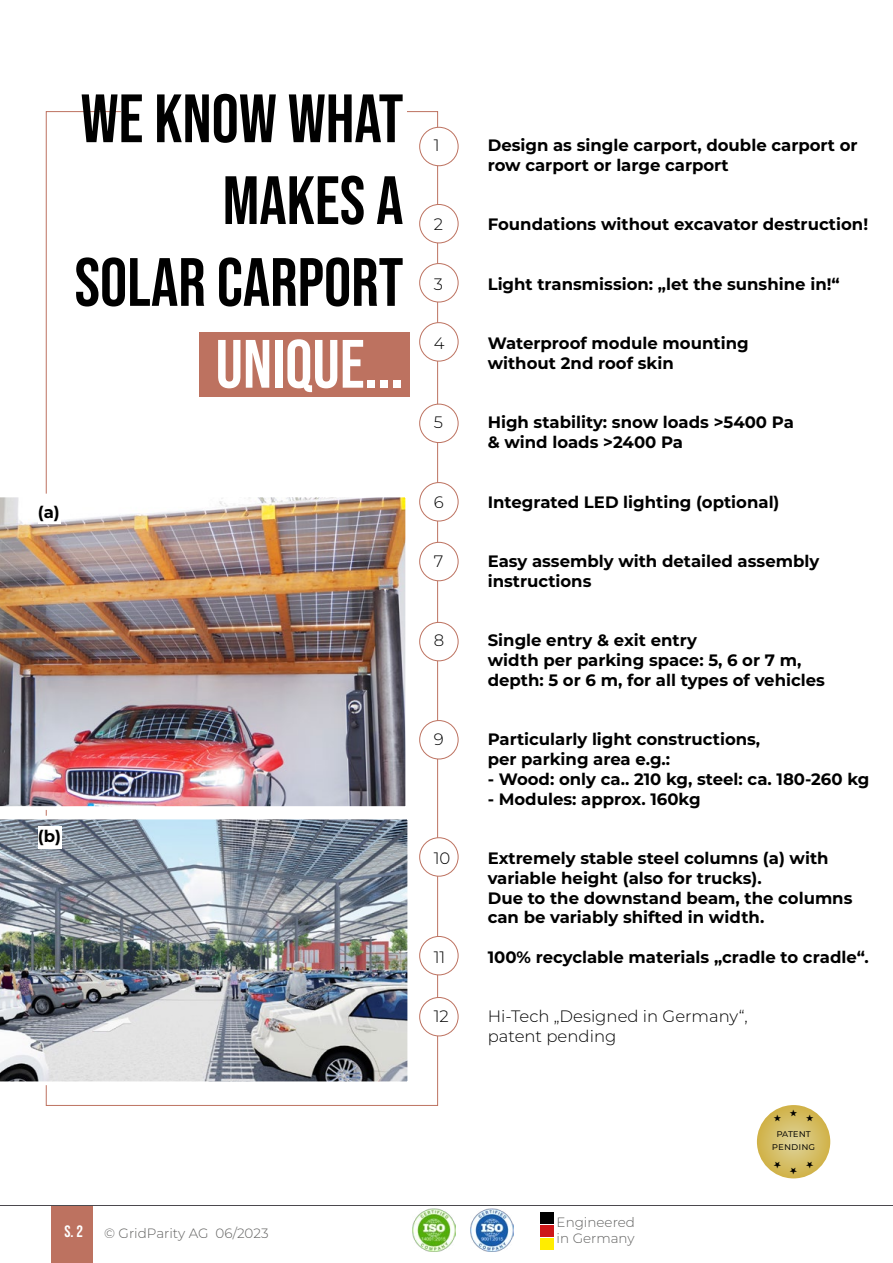
<style>
.page{position:relative;width:893px;height:1263px;background:#fff}
.page>*{position:absolute;margin:0;border:0;box-sizing:border-box;transform-origin:0 0}
.t1{font:68.25px/81.9px "Bebas Neue";color:#000;text-align:right}
.t2{font:68.25px "Bebas Neue";color:#fff}
.t3{font:700 16.5px/19.8px "Montserrat";color:#000}
.t4{font:300 16.5px/19.8px "Montserrat";color:#000}
.t5{font:16.5px "Bebas Neue";color:#fff}
.t6{font:300 13.5px/16.2px "Montserrat";color:#616160}
.t7{font:10.2px/12.3px "Montserrat";color:#000;text-align:center}
.t8{font:7.95px "Adobe Heiti Std";color:#000}
</style>
<div class="page">
<div style="left:52px;top:1206px;width:41px;height:57px;background:#bd7260"></div>
<hr style="left:0;top:1205px;width:893px;height:1px;background:#4b494e">
<div style="left:540px;top:1212px;width:13px;height:12px;background:#000"></div>
<div style="left:540px;top:1225px;width:13px;height:12px;background:#cd1719"></div>
<div style="left:540px;top:1238px;width:13px;height:11px;background:#ffed00"></div>
<img style="left:471px;top:1209px;width:43px;height:43px">
<img style="left:412px;top:1209px;width:43px;height:43px">
<div style="left:419px;top:127px;width:39px;height:39px;border:1px solid #bd7260;border-radius:50%"></div>
<div style="left:419px;top:204px;width:39px;height:39px;border:1px solid #bd7260;border-radius:50%"></div>
<div style="left:419px;top:263px;width:39px;height:39px;border:1px solid #bd7260;border-radius:50%"></div>
<div style="left:419px;top:322px;width:39px;height:39px;border:1px solid #bd7260;border-radius:50%"></div>
<div style="left:419px;top:404px;width:39px;height:39px;border:1px solid #bd7260;border-radius:50%"></div>
<div style="left:419px;top:482px;width:39px;height:39px;border:1px solid #bd7260;border-radius:50%"></div>
<div style="left:419px;top:542px;width:39px;height:39px;border:1px solid #bd7260;border-radius:50%"></div>
<div style="left:419px;top:622px;width:39px;height:39px;border:1px solid #bd7260;border-radius:50%"></div>
<div style="left:419px;top:720px;width:39px;height:39px;border:1px solid #bd7260;border-radius:50%"></div>
<div style="left:419px;top:837px;width:39px;height:39px;border:1px solid #bd7260;border-radius:50%"></div>
<div style="left:419px;top:936px;width:39px;height:39px;border:1px solid #bd7260;border-radius:50%"></div>
<div style="left:199px;top:332px;width:210px;height:64px;background:#bd7260"></div>
<svg style="left:757px;top:1105px;width:73px;height:73px"></svg>
<img style="left:0;top:497px;width:406px;height:310px">
<img style="left:0;top:819px;width:408px;height:263px">
<div style="left:38px;top:502px;width:22px;height:22px;background:#fff"></div>
<div style="left:38px;top:826px;width:24px;height:22px;background:#fff"></div>
<div style="left:419px;top:997px;width:39px;height:39px;border:1px solid #bd7260;border-radius:50%"></div>
<h1 class="t1" style="left:75px;top:77px;width:330px">WE KNOW WHAT<br>MAKES A<br>SOLAR CARPORT</h1>
<h1 class="t2" style="left:216px;top:325px;width:189px">UNIQUE...</h1>
<p class="t3" style="left:38px;top:501px;width:23px">(a)</p>
<p class="t3" style="left:38px;top:826px;width:25px">(b)</p>
<p class="t4" style="left:434px;top:135px;width:7px">1</p>
<p class="t3" style="left:488px;top:135px;width:371px">Design as single carport, double carport or row carport or large carport</p>
<p class="t4" style="left:434px;top:214px;width:11px">2</p>
<p class="t3" style="left:488px;top:214px;width:382px">Foundations without excavator destruction!</p>
<p class="t4" style="left:434px;top:273px;width:11px">3</p>
<p class="t3" style="left:488px;top:273px;width:354px">Light transmission: „let the sunshine in!“</p>
<p class="t4" style="left:434px;top:333px;width:12px">4</p>
<p class="t3" style="left:488px;top:333px;width:262px">Waterproof module mounting without 2nd roof skin</p>
<p class="t4" style="left:434px;top:412px;width:11px">5</p>
<p class="t3" style="left:488px;top:412px;width:308px">High stability: snow loads &gt;5400 Pa &amp; wind loads &gt;2400 Pa</p>
<p class="t4" style="left:434px;top:491px;width:11px">6</p>
<p class="t3" style="left:488px;top:491px;width:293px">Integrated LED lighting (optional)</p>
<p class="t4" style="left:434px;top:551px;width:11px">7</p>
<p class="t3" style="left:488px;top:550px;width:333px">Easy assembly with detailed assembly instructions</p>
<p class="t4" style="left:434px;top:630px;width:12px">8</p>
<p class="t3" style="left:488px;top:630px;width:339px">Single entry &amp; exit entry<br>width per parking space: 5, 6 or 7 m, depth: 5 or 6 m, for all types of vehicles</p>
<p class="t4" style="left:434px;top:729px;width:11px">9</p>
<p class="t3" style="left:488px;top:729px;width:274px">Particularly light constructions, per parking area e.g.:</p>
<p class="t3" style="left:488px;top:768px;width:383px">- Wood: only ca.. 210 kg, steel: ca. 180-260 kg</p>
<p class="t3" style="left:488px;top:788px;width:214px">- Modules: approx. 160kg</p>
<p class="t4" style="left:434px;top:848px;width:18px">10</p>
<p class="t3" style="left:488px;top:847px;width:366px">Extremely stable steel columns (a) with variable height (also for trucks).<br>Due to the downstand beam, the columns can be variably shifted in width.</p>
<p class="t4" style="left:434px;top:947px;width:13px">11</p>
<p class="t3" style="left:488px;top:946px;width:383px">100% recyclable materials „cradle to cradle“.</p>
<p class="t4" style="left:434px;top:1006px;width:17px">12</p>
<p class="t4" style="left:488px;top:1006px;width:262px">Hi-Tech „Designed in Germany“, patent pending</p>
<p class="t8" style="left:790px;top:1108px;width:9px">★</p>
<p class="t8" style="left:773px;top:1113px;width:9px">★</p>
<p class="t8" style="left:806px;top:1113px;width:9px">★</p>
<p class="t7" style="left:772px;top:1127px;width:45px">patent pending</p>
<p class="t8" style="left:781px;top:1170px;width:9px;rotate:-180deg">★</p>
<p class="t8" style="left:814px;top:1170px;width:9px;rotate:-180deg">★</p>
<p class="t8" style="left:798px;top:1175px;width:9px;rotate:-180deg">★</p>
<p class="t5" style="left:64px;top:1222px;width:20px">S. 2</p>
<p class="t6" style="left:104px;top:1225px;width:166px">© GridParity AG 06/2023</p>
<p class="t6" style="left:557px;top:1214px;width:80px">Engineered in Germany</p>
</div>
